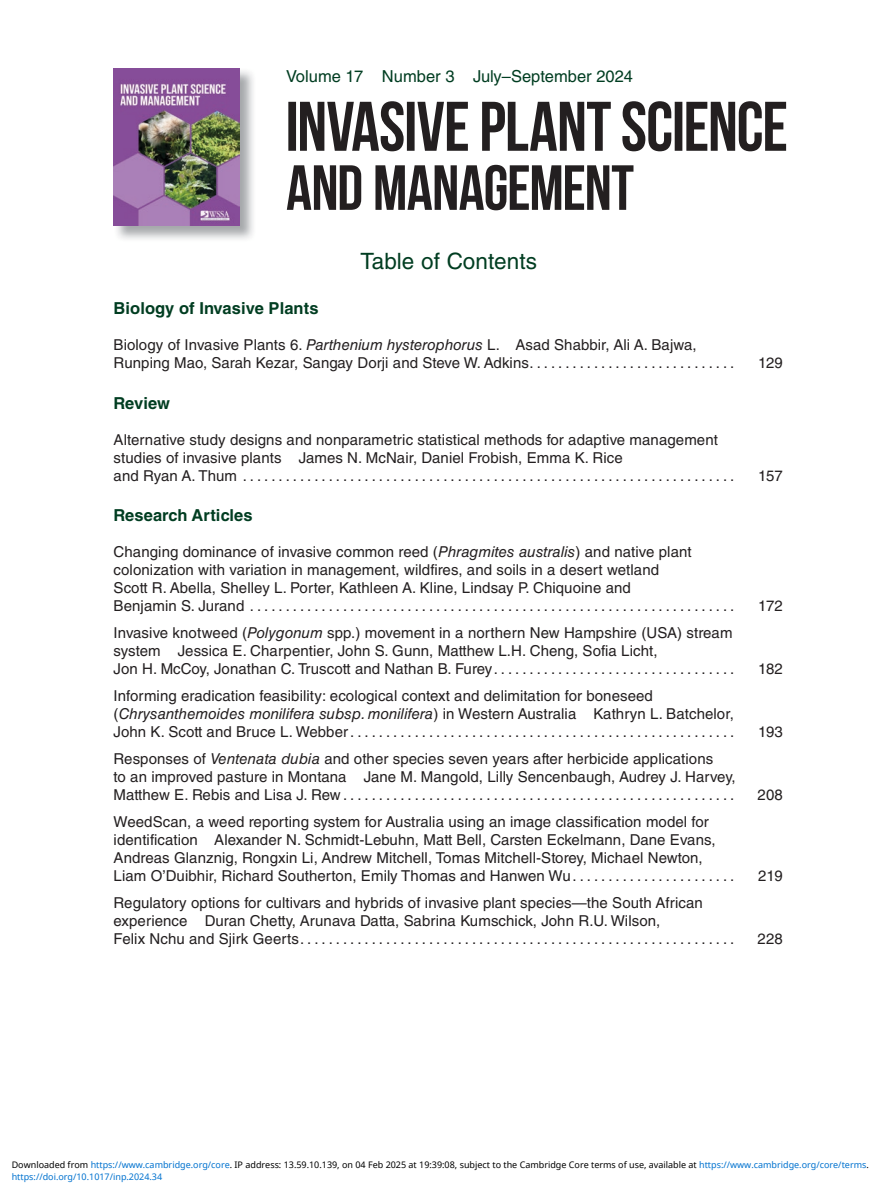
<style>
.page{position:relative;width:893px;height:1191px;background:#fff}
.page>*{position:absolute;margin:0;border:0;box-sizing:border-box;transform-origin:0 0}
.t1{font:22.5px "Helvetica LT Std";letter-spacing:.01em;color:#003d21}
.t2{font:700 16.5px "Helvetica LT Std";letter-spacing:.005em;color:#003d21}
.t3{font:16.5px "Helvetica LT Std";color:#003d21}
.t4{font:15px/18px "Helvetica LT Std";letter-spacing:.005em;color:#231f20}
.t5{font:9px "Noto Sans";color:#000}
.t6{font:9px "Noto Sans";color:#0172cf}
.s1{font-style:italic}
.s2{color:#0172cf}
</style>
<div class="page">
<svg style="left:287px;top:165px;width:346px;height:45px"></svg>
<svg style="left:288px;top:101px;width:498px;height:50px"></svg>
<img style="left:117px;top:68px;width:136px;height:171px">
<img style="left:114px;top:68px;width:125px;height:158px">
<p class="t3" style="left:286px;top:67px;width:348px">Volume 17 Number 3 July–September 2024</p>
<h1 class="t1" style="left:361px;top:248px;width:178px">Table of Contents</h1>
<p class="t2" style="left:114px;top:298px;width:206px">Biology of Invasive Plants</p>
<p class="t4" style="left:114px;top:336px;width:622px">Biology of Invasive Plants 6. <span class="s1">Parthenium hysterophorus</span> L. Asad Shabbir, Ali A. Bajwa,<br>Runping Mao, Sarah Kezar, Sangay Dorji and Steve W. Adkins . . . . . . . . . . . . . . . . . . . . . . . . . . . . .</p>
<p class="t2" style="left:114px;top:392px;width:58px">Review</p>
<p class="t4" style="left:114px;top:430px;width:622px">Alternative study designs and nonparametric statistical methods for adaptive management studies of invasive plants James N. McNair, Daniel Frobish, Emma K. Rice<br>and Ryan A. Thum .....................................................................</p>
<p class="t2" style="left:114px;top:505px;width:141px">Research Articles</p>
<p class="t4" style="left:114px;top:542px;width:622px">Changing dominance of invasive common reed (<span class="s1">Phragmites australis</span>) and native plant colonization with variation in management, wildfires, and soils in a desert wetland<br>Scott R. Abella, Shelley L. Porter, Kathleen A. Kline, Lindsay P. Chiquoine and<br>Benjamin S. Jurand ....................................................................</p>
<p class="t4" style="left:114px;top:623px;width:622px">Invasive knotweed (<span class="s1">Polygonum</span> spp.) movement in a northern New Hampshire (USA) stream system Jessica E. Charpentier, John S. Gunn, Matthew L.H. Cheng, Sofia Licht,<br>Jon H. McCoy, Jonathan C. Truscott and Nathan B. Furey . . . . . . . . . . . . . . . . . . . . . . . . . . . . . . . . . .</p>
<p class="t4" style="left:114px;top:686px;width:622px">Informing eradication feasibility: ecological context and delimitation for boneseed (<span class="s1">Chrysanthemoides monilifera subsp. monilifera</span>) in Western Australia Kathryn L. Batchelor,<br>John K. Scott and Bruce L. Webber ......................................................</p>
<p class="t4" style="left:114px;top:749px;width:623px">Responses of <span class="s1">Ventenata dubia</span> and other species seven years after herbicide applications<br>to an improved pasture in Montana Jane M. Mangold, Lilly Sencenbaugh, Audrey J. Harvey,<br>Matthew E. Rebis and Lisa J. Rew .......................................................</p>
<p class="t4" style="left:114px;top:812px;width:622px">WeedScan, a weed reporting system for Australia using an image classification model for identification Alexander N. Schmidt-Lebuhn, Matt Bell, Carsten Eckelmann, Dane Evans, Andreas Glanznig, Rongxin Li, Andrew Mitchell, Tomas Mitchell-Storey, Michael Newton, Liam O’Duibhir, Richard Southerton, Emily Thomas and Hanwen Wu . . . . . . . . . . . . . . . . . . . . . . .</p>
<p class="t4" style="left:114px;top:893px;width:622px">Regulatory options for cultivars and hybrids of invasive plant species—the South African experience Duran Chetty, Arunava Datta, Sabrina Kumschick, John R.U. Wilson,<br>Felix Nchu and Sjirk Geerts .............................................................</p>
<p class="t4" style="left:758px;top:354px;width:26px">129</p>
<p class="t4" style="left:758px;top:466px;width:26px">157</p>
<p class="t4" style="left:758px;top:596px;width:26px">172</p>
<p class="t4" style="left:758px;top:659px;width:26px">182</p>
<p class="t4" style="left:758px;top:722px;width:26px">193</p>
<p class="t4" style="left:758px;top:785px;width:27px">208</p>
<p class="t4" style="left:758px;top:866px;width:26px">219</p>
<p class="t4" style="left:758px;top:929px;width:27px">228</p>
<p class="t5" style="left:12px;top:1158px;width:859px">Downloaded from <span class="s2">https://www.cambridge.org/core</span>. IP address: 13.59.10.139, on 04 Feb 2025 at 19:39:08, subject to the Cambridge Core terms of use, available at <span class="s2">https://www.cambridge.org/core/terms</span>.</p>
<p class="t6" style="left:12px;top:1170px;width:152px">https://doi.org/10.1017/inp.2024.34</p>
</div>
